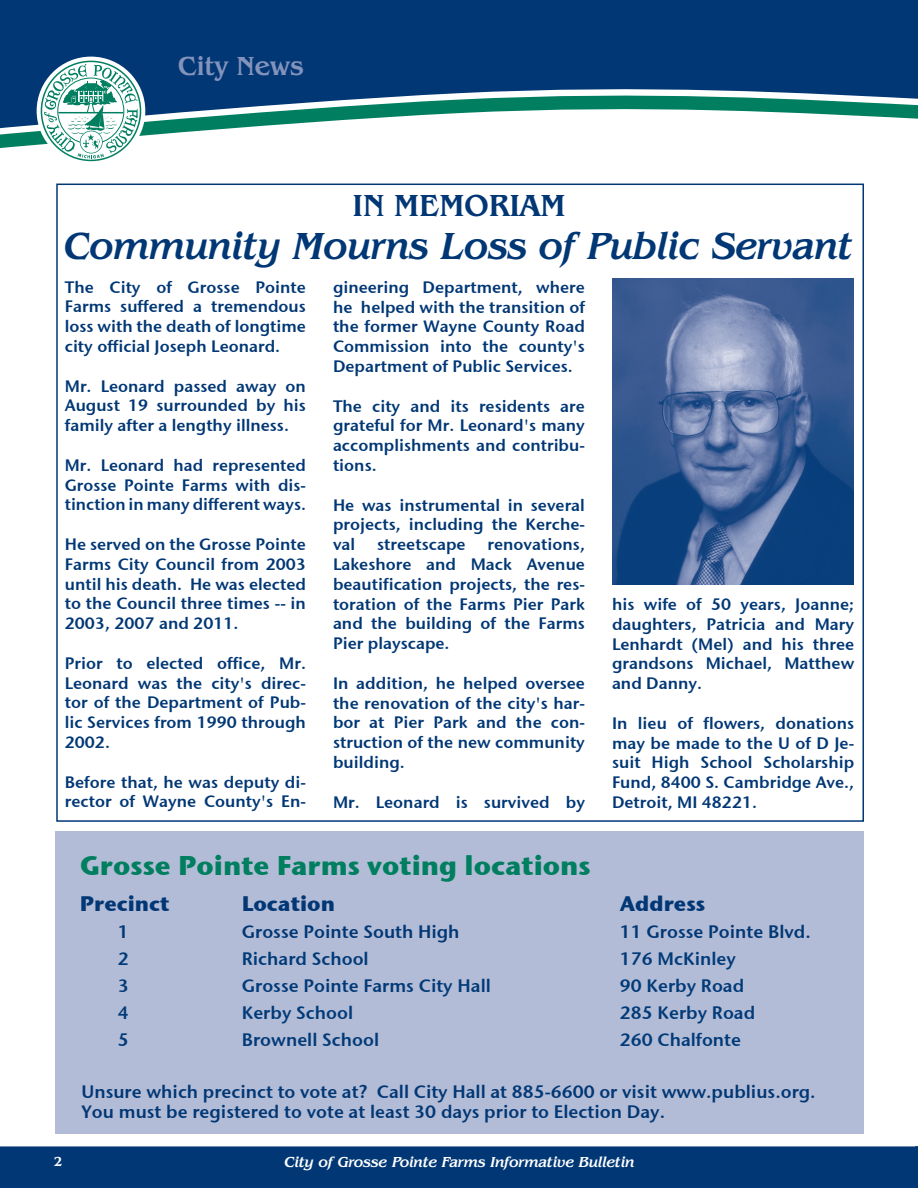
<style>
.page{position:relative;width:918px;height:1188px;background:#fff}
.page>*{position:absolute;margin:0;border:0;box-sizing:border-box;transform-origin:0 0}
._3column_head{font:italic 500 39px "Benguiat IT Cby BT";color:#013775}
.generalbody{font:500 31.5px "Benguiat IT Cby BT";color:#013775}
.greenhead{font:27px "Stone Sans OSITCTT Bold";color:#007f60}
.t1{font:500 27px "Benguiat IT Cby BT";color:#8493bb}
.recsubhead{font:21px "Stone Sans OSITCTT Bold";color:#013775}
.recbodystyle{font:18px/19.5px "Stone Sans Sem ITCTT Semi";color:#013775}
.t2{font:18px "Stone Sans Sem ITCTT Semi";color:#013a78}
.generalbody-2{font:16.5px/19.8px "Stone Sans Sem ITCTT Semi";color:#013775;text-align:justify}
.t3{font:italic 500 15px "Benguiat IT Cby BT";color:#fff}
._3column_head-2{font:500 13.5px "Benguiat IT Cby BT";color:#fff}
</style>
<div class="page">
<div style="left:0;top:1146px;width:918px;height:42px;background:#013775"></div>
<div style="left:0;top:0;width:918px;height:56px;background:#013775"></div>
<svg style="left:0;top:56px;width:918px;height:92px"></svg>
<svg style="left:33px;top:0;width:116px;height:162px"></svg>
<div style="left:56px;top:831px;width:808px;height:303px;background:#b3bcd6"></div>
<img style="left:612px;top:278px;width:241px;height:307px">
<p class="t1" style="left:178px;top:49px;width:127px">City News</p>
<p class="generalbody" style="left:352px;top:187px;width:215px">IN MEMORIAM</p>
<p class="_3column_head" style="left:64px;top:222px;width:791px">Community Mourns Loss of Public Servant</p>
<p class="generalbody-2" style="left:65px;top:277px;width:243px">The City of Grosse Pointe Farms suffered a tremendous loss with the death of longtime city official Joseph Leonard.</p>
<p class="generalbody-2" style="left:65px;top:376px;width:243px">Mr. Leonard passed away on August 19 surrounded by his family after a lengthy illness.</p>
<p class="generalbody-2" style="left:65px;top:455px;width:243px">Mr. Leonard had represented Grosse Pointe Farms with dis&shy;tinction in many different ways.</p>
<p class="generalbody-2" style="left:65px;top:534px;width:243px">He served on the Grosse Pointe Farms City Council from 2003 until his death. He was elected to the Council three times -- in 2003, 2007 and 2011.</p>
<p class="generalbody-2" style="left:65px;top:653px;width:243px">Prior to elected office, Mr.<br>Leonard was the city's direc&shy;tor of the Department of Pub&shy;lic Services from 1990 through 2002.</p>
<p class="generalbody-2" style="left:65px;top:772px;width:243px">Before that, he was deputy di&shy;rector of Wayne County's En-</p>
<p class="generalbody-2" style="left:333px;top:277px;width:254px">gineering Department, where he helped with the transition of the former Wayne County Road Commission into the county's Department of Public Services.</p>
<p class="generalbody-2" style="left:333px;top:396px;width:254px">The city and its residents are grateful for Mr. Leonard's many accomplishments and contribu&shy;tions.</p>
<p class="generalbody-2" style="left:333px;top:495px;width:254px">He was instrumental in several projects, including the Kerche&shy;val</p>
<p class="generalbody-2" style="left:333px;top:534px;width:254px;text-indent:155px">renovations, Lakeshore and Mack Avenue beautification projects, the res&shy;toration of the Farms Pier Park and the building of the Farms Pier playscape.</p>
<p class="generalbody-2" style="left:333px;top:673px;width:254px">In addition, he helped oversee the renovation of the city's har&shy;bor at Pier Park and the con&shy;struction of the new community building.</p>
<p class="generalbody-2" style="left:333px;top:792px;width:254px">Mr. Leonard is survived by</p>
<p class="generalbody-2" style="left:377px;top:534px;width:90px">streetscape</p>
<p class="generalbody-2" style="left:612px;top:594px;width:244px">his wife of 50 years, Joanne; daughters, Patricia and Mary Lenhardt (Mel) and his three grandsons Michael, Matthew and Danny.</p>
<p class="generalbody-2" style="left:612px;top:713px;width:244px">In lieu of flowers, donations may be made to the U of D Je&shy;suit High School Scholarship Fund, 8400 S. Cambridge Ave., Detroit, MI 48221.</p>
<p class="_3column_head-2" style="left:54px;top:1154px;width:10px">2</p>
<p class="greenhead" style="left:80px;top:848px;width:513px">Grosse Pointe Farms voting locations</p>
<p class="recsubhead" style="left:80px;top:890px;width:91px">Precinct</p>
<p class="recsubhead" style="left:242px;top:890px;width:95px">Location</p>
<p class="recsubhead" style="left:620px;top:890px;width:87px">Address</p>
<p class="recbodystyle" style="left:118px;top:922px;width:12px">1</p>
<p class="recbodystyle" style="left:242px;top:922px;width:219px">Grosse Pointe South High</p>
<p class="recbodystyle" style="left:620px;top:922px;width:192px">11 Grosse Pointe Blvd.</p>
<p class="t2" style="left:118px;top:947px;width:12px">2</p>
<p class="t2" style="left:242px;top:947px;width:128px">Richard School</p>
<p class="t2" style="left:620px;top:947px;width:118px">176 McKinley</p>
<p class="t2" style="left:118px;top:974px;width:12px">3</p>
<p class="t2" style="left:242px;top:974px;width:251px">Grosse Pointe Farms City Hall</p>
<p class="t2" style="left:620px;top:974px;width:126px">90 Kerby Road</p>
<p class="t2" style="left:118px;top:1001px;width:12px">4</p>
<p class="t2" style="left:242px;top:1001px;width:113px">Kerby School</p>
<p class="t2" style="left:620px;top:1001px;width:137px">285 Kerby Road</p>
<p class="t2" style="left:118px;top:1028px;width:12px">5</p>
<p class="t2" style="left:242px;top:1028px;width:139px">Brownell School</p>
<p class="t2" style="left:620px;top:1028px;width:123px">260 Chalfonte</p>
<p class="recbodystyle" style="left:82px;top:1082px;width:736px">Unsure which precinct to vote at? Call City Hall at 885-6600 or visit www.publius.org.<br>You must be registered to vote at least 30 days prior to Election Day.</p>
<p class="t3" style="left:284px;top:1153px;width:352px">City of Grosse Pointe Farms Informative Bulletin</p>
</div>
